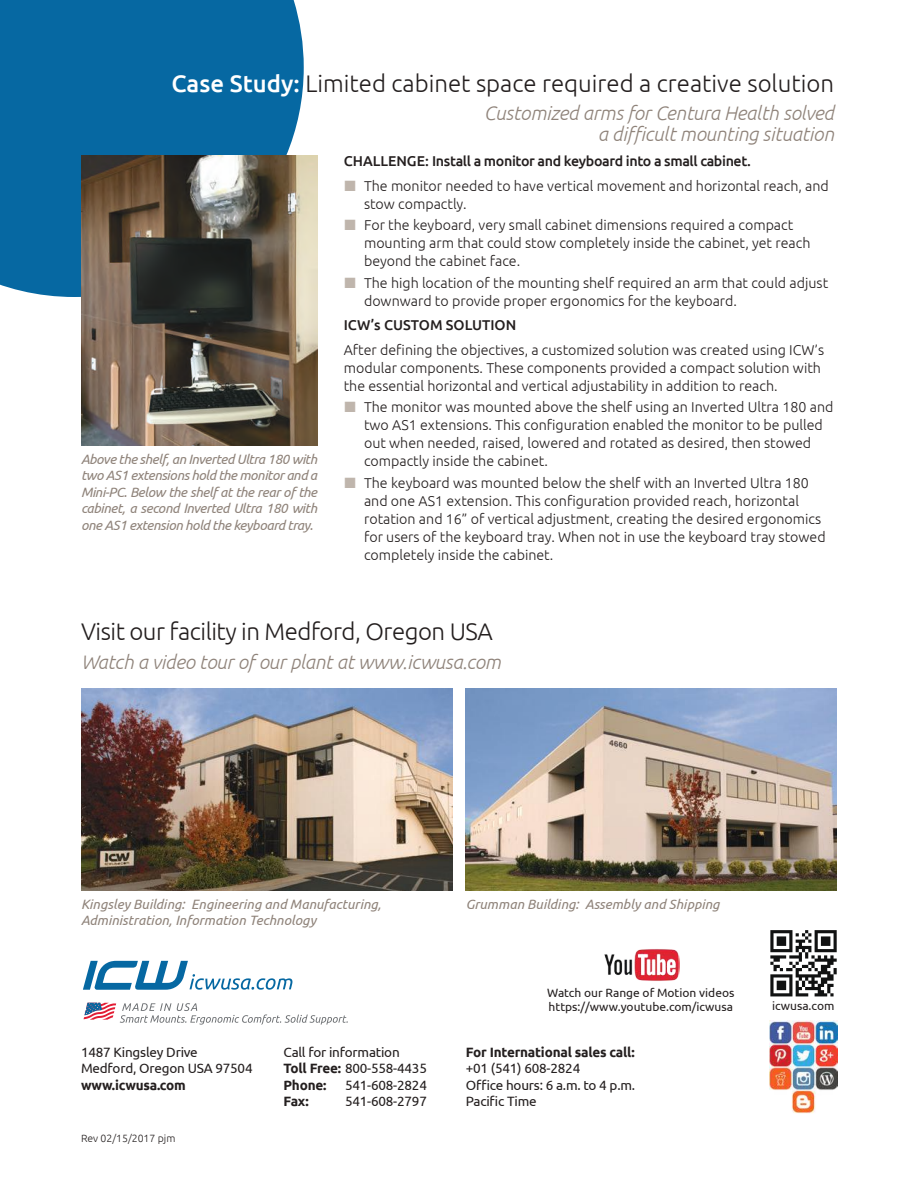
<style>
.page{position:relative;width:918px;height:1188px;background:#fff}
.page>*{position:absolute;margin:0;border:0;box-sizing:border-box;transform-origin:0 0}
.t1{font:300 24px "Ubuntu";color:#241f1f}
.t2{font:300 24px "Ubuntu";letter-spacing:-.02em;color:#241f1f}
.t3{font:italic 300 19.5px/21px "Ubuntu";letter-spacing:-.01em;color:#8f837a;text-align:right}
.t4{font:300 14.25px/18px "Ubuntu";color:#241f1f}
.t5{font:500 14.25px "Ubuntu";letter-spacing:-.025em;color:#241f1f}
.t6{font:500 14.25px "Ubuntu";color:#241f1f}
.t7{font:italic 13.5px/16.5px "Ubuntu";color:#8f837a;text-align:justify}
.t8{font:13.5px/16.5px "Ubuntu";letter-spacing:-.015em;color:#241f1f}
.t9{font:700 13.5px "Ubuntu";letter-spacing:-.015em;color:#241f1f}
.t10{font:12px/13.5px "Ubuntu";color:#241f1f}
.t11{font:300 10.5px "Ubuntu";color:#241f1f}
.s1{font-weight:500;color:#fff}
.s2{font-weight:700}
</style>
<div class="page">
<img style="left:466px;top:688px;width:371px;height:203px">
<img style="left:81px;top:688px;width:371px;height:203px">
<div style="left:0;top:0;width:304px;height:297px;background:#0668a2"></div>
<img style="left:81px;top:155px;width:236px;height:291px">
<img style="left:604px;top:949px;width:76px;height:32px">
<svg style="left:84px;top:1003px;width:264px;height:22px"></svg>
<svg style="left:83px;top:961px;width:209px;height:29px"></svg>
<svg style="left:770px;top:930px;width:67px;height:66px"></svg>
<img style="left:769px;top:1021px;width:68px;height:93px">
<h1 class="t1" style="left:171px;top:69px;width:664px"><span class="s1">Case Study:</span> Limited cabinet space required a creative solution</h1>
<h2 class="t3" style="left:484px;top:102px;width:352px">Customized arms for Centura Health solved a difficult mounting situation</h2>
<p class="t7" style="left:81px;top:450px;width:238px">Above the shelf, an Inverted Ultra 180 with two AS1 extensions hold the monitor and a Mini-PC. Below the shelf at the rear of the cabinet, a second Inverted Ultra 180 with one AS1 extension hold the keyboard tray.</p>
<p class="t5" style="left:344px;top:152px;width:409px">CHALLENGE: Install a monitor and keyboard into a small cabinet.</p>
<p class="t4" style="left:364px;top:177px;width:466px">The monitor needed to have vertical movement and horizontal reach, and stow compactly.</p>
<p class="t4" style="left:364px;top:216px;width:448px">For the keyboard, very small cabinet dimensions required a compact mounting arm that could stow completely inside the cabinet, yet reach beyond the cabinet face.</p>
<p class="t4" style="left:364px;top:273px;width:466px">The high location of the mounting shelf required an arm that could adjust downward to provide proper ergonomics for the keyboard.</p>
<p class="t6" style="left:344px;top:316px;width:174px">ICW’s CUSTOM SOLUTION</p>
<p class="t4" style="left:344px;top:341px;width:482px">After defining the objectives, a customized solution was created using ICW’s modular components. These components provided a compact solution with the essential horizontal and vertical adjustability in addition to reach.</p>
<p class="t4" style="left:364px;top:398px;width:471px">The monitor was mounted above the shelf using an Inverted Ultra 180 and two AS1 extensions. This configuration enabled the monitor to be pulled out when needed, raised, lowered and rotated as desired, then stowed compactly inside the cabinet.</p>
<p class="t4" style="left:364px;top:473px;width:463px">The keyboard was mounted below the shelf with an Inverted Ultra 180 and one AS1 extension. This configuration provided reach, horizontal rotation and 16” of vertical adjustment, creating the desired ergonomics for users of the keyboard tray. When not in use the keyboard tray stowed completely inside the cabinet.</p>
<h1 class="t2" style="left:81px;top:617px;width:413px">Visit our facility in Medford, Oregon USA</h1>
<h2 class="t3" style="left:81px;top:651px;width:421px">Watch a video tour of our plant at www.icwusa.com</h2>
<p class="t7" style="left:81px;top:895px;width:302px">Kingsley Building: Engineering and Manufacturing,</p>
<p class="t7" style="left:466px;top:895px;width:255px">Grumman Building: Assembly and Shipping</p>
<p class="t7" style="left:81px;top:912px;width:237px">Administration, Information Technology</p>
<p class="t8" style="left:81px;top:1043px;width:173px">1487 Kingsley Drive<br>Medford, Oregon USA 97504</p>
<p class="t9" style="left:81px;top:1077px;width:106px">www.icwusa.com</p>
<p class="t11" style="left:81px;top:1132px;width:96px">Rev 02/15/2017 pjm</p>
<p class="t8" style="left:284px;top:1043px;width:145px">Call for information<br><span class="s2">Toll Free:</span> 800-558-4435<br><span class="s2">Phone:</span></p>
<p class="t8" style="left:345px;top:1076px;width:83px">541-608-2824</p>
<p class="t9" style="left:284px;top:1093px;width:27px">Fax:</p>
<p class="t8" style="left:345px;top:1093px;width:83px">541-608-2797</p>
<p class="t10" style="left:547px;top:986px;width:189px">Watch our Range of Motion videos https://www.youtube.com/icwusa</p>
<p class="t9" style="left:466px;top:1044px;width:170px">For International sales call:</p>
<p class="t8" style="left:466px;top:1060px;width:171px">+01 (541) 608-2824<br>Office hours: 6 a.m. to 4 p.m.<br>Pacific Time</p>
<p class="t10" style="left:772px;top:998px;width:64px">icwusa.com</p>
</div>
